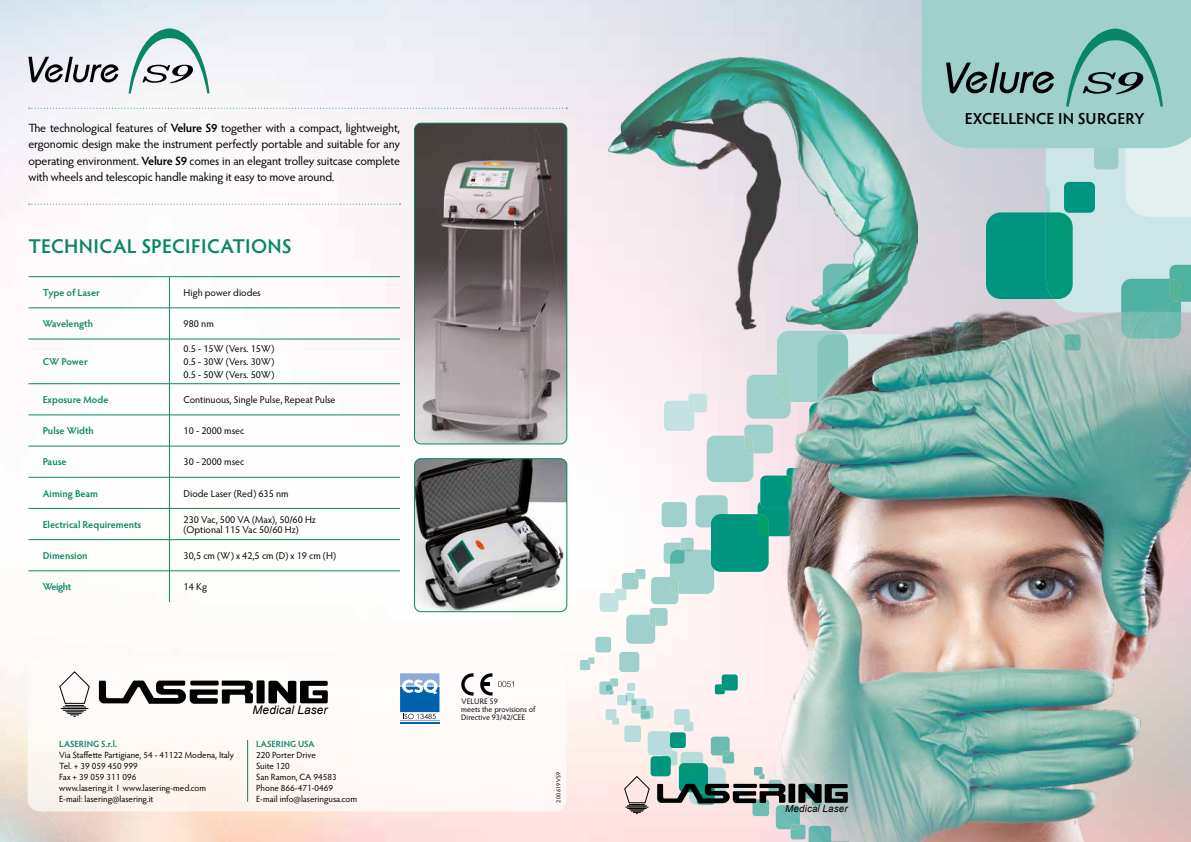
<style>
.page{position:relative;width:1191px;height:842px;background:#fff}
.page>*{position:absolute;margin:0;border:0;box-sizing:border-box;transform-origin:0 0}
.t1{font:600 20px "Hypatia Sans Pro";letter-spacing:.015em;color:#078766}
.t2{font:600 16px "Hypatia Sans Pro";letter-spacing:.01em;color:#000}
.t3{font:12px/16.5px "Hypatia Sans Pro";letter-spacing:-.01em;color:#000;text-align:justify}
.t4{font:italic 11.9px "Arial";letter-spacing:.01em;color:#000}
.t5{font:10px/13px "Hypatia Sans Pro";color:#000;text-align:justify}
.t6{font:600 10px "Hypatia Sans Pro";color:#078766}
.t7{font:italic 9.9px "Arial";letter-spacing:.01em;color:#000}
.t8{font:9px/11px "Hypatia Sans Pro";color:#000}
.t9{font:600 9px "Hypatia Sans Pro";color:#078766}
.t10{font:8px/8px "Hypatia Sans Pro";color:#000}
.t11{font:6px "Hypatia Sans Pro";letter-spacing:.05em;color:#000}
.s1{font-weight:600}
</style>
<div class="page">
<img style="left:0;top:0;width:124px;height:842px">
<img style="left:200px;top:0;width:384px;height:842px">
<img style="left:124px;top:0;width:76px;height:657px">
<img style="left:0;top:792px;width:66px;height:50px">
<img style="left:14px;top:825px;width:4px;height:17px">
<img style="left:0;top:806px;width:14px;height:36px">
<img style="left:78px;top:811px;width:149px;height:31px">
<img style="left:584px;top:0;width:177px;height:842px">
<div style="left:28px;top:658px;width:538px;height:153px;background:#fef9f7;border-radius:12px"></div>
<svg style="left:99px;top:680px;width:154px;height:24px"></svg>
<div style="left:256px;top:680px;width:9px;height:23px;background:#000"></div>
<svg style="left:268px;top:680px;width:60px;height:23px"></svg>
<svg style="left:59px;top:671px;width:31px;height:46px"></svg>
<hr style="left:247px;top:740px;width:1px;height:61px;background:#078766">
<svg style="left:461px;top:673px;width:12px;height:23px"></svg>
<svg style="left:480px;top:673px;width:12px;height:23px"></svg>
<svg style="left:498px;top:681px;width:16px;height:6px"></svg>
<hr style="left:28px;top:276px;width:141px;height:1px;background:#078766">
<hr style="left:28px;top:308px;width:141px;height:1px;background:#078766">
<hr style="left:28px;top:339px;width:141px;height:1px;background:#078766">
<hr style="left:28px;top:384px;width:141px;height:1px;background:#078766">
<hr style="left:28px;top:415px;width:141px;height:1px;background:#078766">
<hr style="left:28px;top:446px;width:141px;height:1px;background:#078766">
<hr style="left:28px;top:477px;width:141px;height:1px;background:#078766">
<hr style="left:169px;top:277px;width:1px;height:31px;background:#078766">
<hr style="left:169px;top:308px;width:1px;height:31px;background:#078766">
<hr style="left:169px;top:339px;width:1px;height:45px;background:#078766">
<hr style="left:169px;top:384px;width:1px;height:31px;background:#078766">
<hr style="left:169px;top:415px;width:1px;height:31px;background:#078766">
<hr style="left:169px;top:446px;width:1px;height:31px;background:#078766">
<hr style="left:169px;top:477px;width:1px;height:31px;background:#078766">
<hr style="left:169px;top:276px;width:231px;height:1px;background:#078766">
<hr style="left:169px;top:308px;width:231px;height:1px;background:#078766">
<hr style="left:169px;top:339px;width:231px;height:1px;background:#078766">
<hr style="left:169px;top:384px;width:231px;height:1px;background:#078766">
<hr style="left:169px;top:415px;width:231px;height:1px;background:#078766">
<hr style="left:169px;top:446px;width:231px;height:1px;background:#078766">
<hr style="left:169px;top:477px;width:231px;height:1px;background:#078766">
<hr style="left:28px;top:508px;width:141px;height:1px;background:#078766">
<hr style="left:169px;top:509px;width:1px;height:30px;background:#078766">
<hr style="left:169px;top:508px;width:231px;height:1px;background:#078766">
<hr style="left:28px;top:539px;width:141px;height:1px;background:#078766">
<hr style="left:169px;top:540px;width:1px;height:31px;background:#078766">
<hr style="left:169px;top:539px;width:231px;height:1px;background:#078766">
<hr style="left:28px;top:571px;width:141px;height:1px;background:#078766">
<hr style="left:169px;top:571px;width:1px;height:31px;background:#078766">
<hr style="left:169px;top:571px;width:231px;height:1px;background:#078766">
<svg style="left:29px;top:108px;width:538px;height:1px"></svg>
<svg style="left:29px;top:204px;width:371px;height:1px"></svg>
<svg style="left:28px;top:57px;width:91px;height:26px"></svg>
<svg style="left:129px;top:28px;width:80px;height:66px"></svg>
<img style="left:414px;top:123px;width:153px;height:321px">
<div style="left:414px;top:123px;width:153px;height:321px;border:1px solid #078766;border-radius:7px"></div>
<img style="left:414px;top:459px;width:153px;height:153px">
<div style="left:414px;top:458px;width:153px;height:154px;border:1px solid #078766;border-radius:7px"></div>
<div style="left:400px;top:673px;width:39px;height:50px;background:#fff"></div>
<svg style="left:400px;top:673px;width:39px;height:46px"></svg>
<hr style="left:400px;top:722px;width:39px;height:1px;background:#0061ad">
<hr style="left:400px;top:720px;width:39px;height:1px;background:#8ca9d8">
<div style="left:721px;top:674px;width:16px;height:16px;background:#00957e;border-radius:3px"></div>
<div style="left:711px;top:514px;width:57px;height:58px;background:#00957e;border-radius:10px"></div>
<svg style="left:757px;top:502px;width:4px;height:33px"></svg>
<svg style="left:760px;top:476px;width:33px;height:32px"></svg>
<svg style="left:695px;top:495px;width:32px;height:32px"></svg>
<div style="left:661px;top:502px;width:26px;height:25px;background:#a0d0cb;border-radius:4px"></div>
<svg style="left:599px;top:538px;width:115px;height:106px"></svg>
<div style="left:619px;top:652px;width:20px;height:20px;background:#a0d0cb;border-radius:3px"></div>
<div style="left:595px;top:637px;width:16px;height:15px;background:#a0d0cb;border-radius:3px"></div>
<svg style="left:580px;top:657px;width:14px;height:13px"></svg>
<img style="left:761px;top:488px;width:430px;height:354px">
<img style="left:608px;top:57px;width:56px;height:273px">
<svg style="left:599px;top:678px;width:254px;height:164px;background:#c8cecc"></svg>
<img style="left:664px;top:0;width:527px;height:488px">
<p class="t3" style="left:28px;top:119px;width:373px">The technological features of <span class="s1">Velure S9</span> together with a compact, lightweight, ergonomic design make the instrument perfectly portable and suitable for any operating environment. <span class="s1">Velure S9</span> comes in an elegant trolley suitcase complete with wheels and telescopic handle making it easy to move around.</p>
<h1 class="t1" style="left:28px;top:232px;width:265px">TECHNICAL SPECIFICATIONS</h1>
<p class="t6" style="left:43px;top:286px;width:59px">Type of Laser</p>
<p class="t5" style="left:184px;top:286px;width:79px">High power diodes</p>
<p class="t6" style="left:43px;top:317px;width:52px">Wavelength</p>
<p class="t5" style="left:184px;top:317px;width:32px">980 nm</p>
<p class="t6" style="left:43px;top:355px;width:47px">CW Power</p>
<p class="t5" style="left:184px;top:342px;width:92px">0.5 - 15W (Vers. 15W)<br>0.5 - 30W (Vers. 30W)<br>0.5 - 50W (Vers. 50W)</p>
<p class="t6" style="left:43px;top:393px;width:67px">Exposure Mode</p>
<p class="t5" style="left:184px;top:393px;width:153px">Continuous, Single Pulse, Repeat Pulse</p>
<p class="t6" style="left:43px;top:424px;width:53px">Pulse Width</p>
<p class="t5" style="left:184px;top:424px;width:62px">10 - 2000 msec</p>
<p class="t6" style="left:43px;top:455px;width:26px">Pause</p>
<p class="t5" style="left:184px;top:455px;width:62px">30 - 2000 msec</p>
<p class="t6" style="left:43px;top:486px;width:57px">Aiming Beam</p>
<p class="t5" style="left:184px;top:486px;width:107px">Diode Laser (Red) 635 nm</p>
<p class="t6" style="left:43px;top:517px;width:100px">Electrical Requirements</p>
<p class="t5" style="left:184px;top:514px;width:134px;line-height:10px">230 Vac, 500 VA (Max), 50/60 Hz (Optional 115 Vac 50/60 Hz)</p>
<p class="t6" style="left:43px;top:548px;width:46px">Dimension</p>
<p class="t5" style="left:184px;top:549px;width:154px">30,5 cm (W) x 42,5 cm (D) x 19 cm (H)</p>
<p class="t6" style="left:43px;top:580px;width:30px">Weight</p>
<p class="t5" style="left:184px;top:580px;width:25px">14 Kg</p>
<p class="t9" style="left:59px;top:737px;width:59px">LASERING S.r.l.</p>
<p class="t8" style="left:59px;top:749px;width:176px">Via Staffette Partigiane, 54 - 41122 Modena, Italy<br>Tel. + 39 059 450 999<br>Fax + 39 059 311 096<br>www.lasering.it I www.lasering-med.com<br>E-mail: lasering@lasering.it</p>
<p class="t4" style="left:253px;top:703px;width:76px">Medical Laser</p>
<p class="t9" style="left:256px;top:737px;width:60px">LASERING USA</p>
<p class="t8" style="left:256px;top:749px;width:102px">220 Porter Drive<br>Suite 120<br>San Ramon, CA 94583<br>Phone 866-471-0469<br>E-mail info@laseringusa.com</p>
<p class="t10" style="left:461px;top:697px;width:76px">VELURE S9<br>meets the provisions of<br>Directive 93/42/CEE</p>
<p class="t11" style="left:554px;top:803px;width:32px;rotate:-90deg">200619VS9</p>
<h2 class="t2" style="left:964px;top:108px;width:181px">EXCELLENCE IN SURGERY</h2>
<p class="t7" style="left:785px;top:802px;width:64px">Medical Laser</p>
</div>
